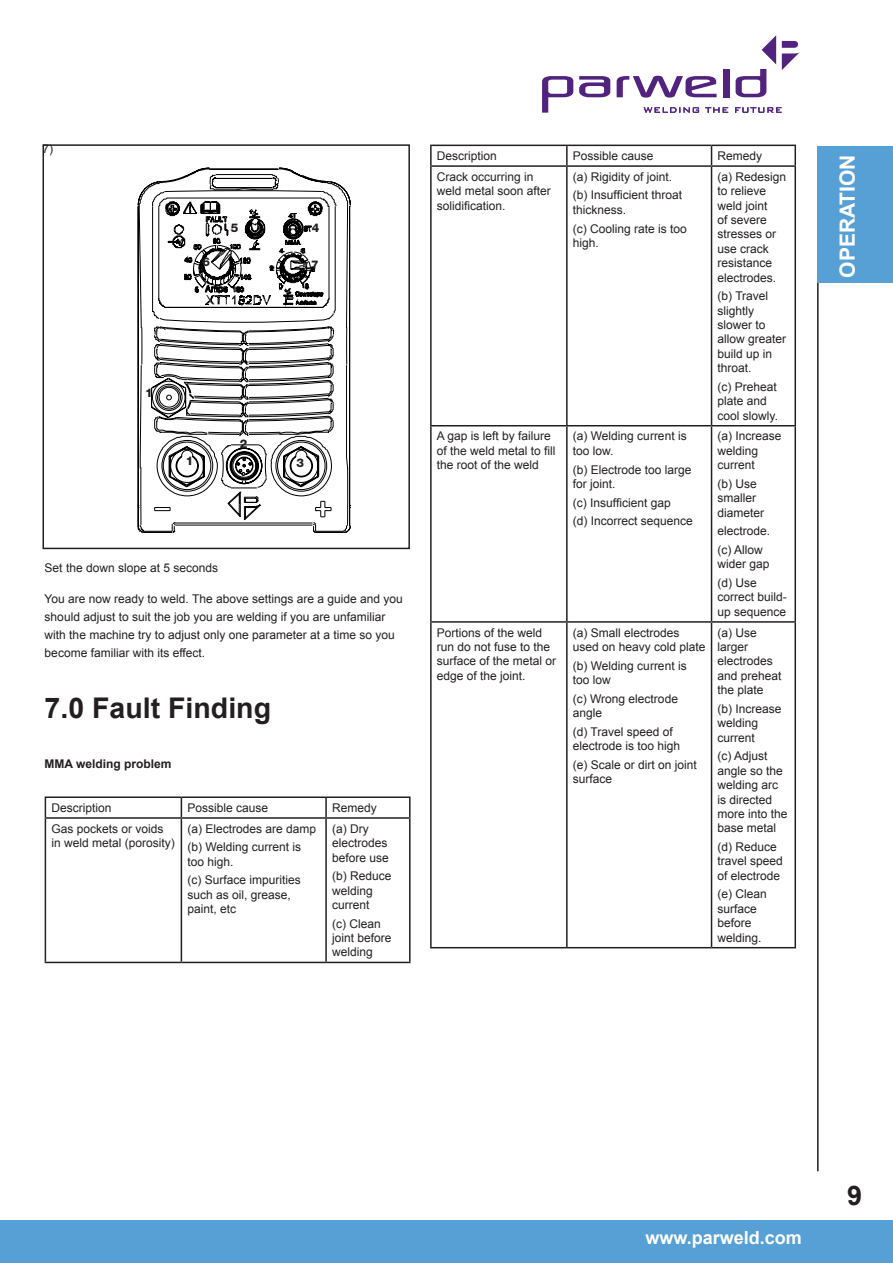
<style>
.page{position:relative;width:893px;height:1263px;background:#fff}
.page>*{position:absolute;margin:0;border:0;box-sizing:border-box;transform-origin:0 0}
.t1{font:700 28.5px "Arial";color:#231f20}
.t2{font:700 27px "Arial";color:#231f20}
.t3{font:700 21px "Arial";color:#fff}
.t4{font:700 18px "Arial";color:#fff}
.t5{font:12px/14.4px "Arial";color:#231f20}
.t6{font:700 12px "Arial";color:#231f20}
.t7{font:800 12px "Helvetica Neue";color:#231f20}
</style>
<div class="page">
<svg style="left:542px;top:76px;width:31px;height:37px"></svg>
<svg style="left:579px;top:76px;width:31px;height:21px"></svg>
<svg style="left:617px;top:76px;width:100px;height:22px"></svg>
<div style="left:723px;top:69px;width:6px;height:28px;background:#52227f"></div>
<svg style="left:736px;top:35px;width:40px;height:62px"></svg>
<svg style="left:782px;top:41px;width:18px;height:29px"></svg>
<svg style="left:644px;top:107px;width:138px;height:6px"></svg>
<hr style="left:817px;top:183px;width:2px;height:988px;background:#231f20">
<div style="left:0;top:1220px;width:893px;height:43px;background:#56a0d5"></div>
<div style="left:817px;top:147px;width:76px;height:136px;background:#56a0d5"></div>
<svg style="left:137px;top:167px;width:214px;height:366px"></svg>
<div style="left:43px;top:144px;width:367px;height:405px;border:2px solid #231f20"></div>
<hr style="left:45px;top:796px;width:136px;height:2px;background:#231f20">
<svg style="left:45px;top:798px;width:1px;height:19px"></svg>
<hr style="left:181px;top:796px;width:145px;height:2px;background:#231f20">
<svg style="left:181px;top:798px;width:1px;height:19px"></svg>
<hr style="left:326px;top:796px;width:85px;height:2px;background:#231f20">
<svg style="left:325px;top:798px;width:2px;height:19px"></svg>
<svg style="left:409px;top:798px;width:2px;height:19px"></svg>
<hr style="left:45px;top:817px;width:136px;height:2px;background:#231f20">
<hr style="left:45px;top:819px;width:1px;height:143px;background:#231f20">
<hr style="left:181px;top:817px;width:145px;height:2px;background:#231f20">
<hr style="left:181px;top:819px;width:1px;height:143px;background:#231f20">
<hr style="left:326px;top:817px;width:85px;height:2px;background:#231f20">
<hr style="left:325px;top:819px;width:2px;height:143px;background:#231f20">
<hr style="left:409px;top:819px;width:2px;height:143px;background:#231f20">
<hr style="left:45px;top:962px;width:136px;height:1px;background:#231f20">
<hr style="left:181px;top:962px;width:145px;height:1px;background:#231f20">
<hr style="left:326px;top:962px;width:85px;height:1px;background:#231f20">
<hr style="left:430px;top:145px;width:137px;height:1px;background:#231f20">
<svg style="left:430px;top:146px;width:2px;height:19px"></svg>
<hr style="left:567px;top:145px;width:144px;height:1px;background:#231f20">
<svg style="left:566px;top:146px;width:2px;height:19px"></svg>
<hr style="left:711px;top:145px;width:85px;height:1px;background:#231f20">
<svg style="left:711px;top:146px;width:1px;height:19px"></svg>
<svg style="left:794px;top:146px;width:2px;height:19px"></svg>
<hr style="left:430px;top:165px;width:137px;height:2px;background:#231f20">
<hr style="left:430px;top:167px;width:2px;height:258px;background:#231f20">
<hr style="left:567px;top:165px;width:144px;height:2px;background:#231f20">
<hr style="left:566px;top:167px;width:2px;height:258px;background:#231f20">
<hr style="left:711px;top:165px;width:85px;height:2px;background:#231f20">
<hr style="left:711px;top:167px;width:1px;height:258px;background:#231f20">
<hr style="left:794px;top:167px;width:2px;height:258px;background:#231f20">
<hr style="left:430px;top:425px;width:137px;height:1px;background:#231f20">
<hr style="left:430px;top:426px;width:2px;height:195px;background:#231f20">
<hr style="left:567px;top:425px;width:144px;height:1px;background:#231f20">
<hr style="left:566px;top:426px;width:2px;height:195px;background:#231f20">
<hr style="left:711px;top:425px;width:85px;height:1px;background:#231f20">
<hr style="left:711px;top:426px;width:1px;height:195px;background:#231f20">
<hr style="left:794px;top:426px;width:2px;height:195px;background:#231f20">
<hr style="left:430px;top:621px;width:137px;height:2px;background:#231f20">
<hr style="left:430px;top:623px;width:2px;height:324px;background:#231f20">
<hr style="left:567px;top:621px;width:144px;height:2px;background:#231f20">
<hr style="left:566px;top:623px;width:2px;height:324px;background:#231f20">
<hr style="left:711px;top:621px;width:85px;height:2px;background:#231f20">
<hr style="left:711px;top:623px;width:1px;height:324px;background:#231f20">
<hr style="left:794px;top:623px;width:2px;height:324px;background:#231f20">
<hr style="left:430px;top:947px;width:137px;height:1px;background:#231f20">
<hr style="left:567px;top:947px;width:144px;height:1px;background:#231f20">
<hr style="left:711px;top:947px;width:85px;height:1px;background:#231f20">
<p class="t5" style="left:43px;top:142px;width:12px">7)</p>
<p class="t7" style="left:231px;top:220px;width:9px">5</p>
<p class="t7" style="left:312px;top:220px;width:9px">4</p>
<p class="t7" style="left:203px;top:254px;width:9px">6</p>
<p class="t7" style="left:311px;top:258px;width:9px">7</p>
<p class="t7" style="left:145px;top:386px;width:9px">1</p>
<p class="t7" style="left:240px;top:436px;width:9px">2</p>
<p class="t7" style="left:186px;top:453px;width:9px">1</p>
<p class="t7" style="left:297px;top:455px;width:9px">3</p>
<p class="t5" style="left:45px;top:561px;width:175px">Set the down slope at 5 seconds</p>
<p class="t5" style="left:45px;top:589px;width:360px;line-height:18px">You are now ready to weld. The above settings are a guide and you should adjust to suit the job you are welding if you are unfamiliar with the machine try to adjust only one parameter at a time so you become familiar with its effect.</p>
<h1 class="t1" style="left:45px;top:689px;width:228px">7.0 Fault Finding</h1>
<p class="t6" style="left:45px;top:755px;width:128px">MMA welding problem</p>
<p class="t5" style="left:51px;top:801px;width:62px">Description</p>
<p class="t5" style="left:187px;top:801px;width:82px">Possible cause</p>
<p class="t5" style="left:332px;top:801px;width:46px">Remedy</p>
<p class="t5" style="left:51px;top:821px;width:125px">Gas pockets or voids in weld metal (porosity)</p>
<p class="t5" style="left:187px;top:819px;width:130px;line-height:18.6px">(a) Electrodes are damp (b) Welding current is</p>
<p class="t5" style="left:187px;top:852px;width:115px;line-height:18.6px">too high.<br>(c) Surface impurities</p>
<p class="t5" style="left:187px;top:887px;width:105px">such as oil, grease, paint, etc</p>
<p class="t5" style="left:332px;top:821px;width:58px">(a) Dry electrodes before use</p>
<p class="t5" style="left:332px;top:869px;width:61px">(b) Reduce welding current</p>
<p class="t5" style="left:332px;top:916px;width:61px">(c) Clean joint before welding</p>
<p class="t5" style="left:437px;top:149px;width:62px">Description</p>
<p class="t5" style="left:573px;top:149px;width:82px">Possible cause</p>
<p class="t5" style="left:717px;top:149px;width:46px">Remedy</p>
<p class="t5" style="left:437px;top:170px;width:116px">Crack occurring in weld metal soon after solidification.</p>
<p class="t5" style="left:573px;top:167px;width:111px;line-height:18.6px">(a) Rigidity of joint. (b) Insufficient throat</p>
<p class="t5" style="left:717px;top:169px;width:70px">(a) Redesign to relieve weld joint<br>of severe stresses or use crack resistance electrodes.</p>
<p class="t5" style="left:717px;top:289px;width:70px">(b) Travel slightly slower to allow greater build up in throat.</p>
<p class="t5" style="left:717px;top:380px;width:62px">(c) Preheat plate and cool slowly.</p>
<p class="t5" style="left:573px;top:200px;width:116px;line-height:18.6px">thickness.<br>(c) Cooling rate is too</p>
<p class="t5" style="left:573px;top:236px;width:28px">high.</p>
<p class="t5" style="left:437px;top:429px;width:120px">A gap is left by failure of the weld metal to fill the root of the weld</p>
<p class="t5" style="left:573px;top:429px;width:115px">(a) Welding current is too low.</p>
<p class="t5" style="left:573px;top:462px;width:120px">(b) Electrode too large for joint.</p>
<p class="t5" style="left:573px;top:493px;width:122px;line-height:18.6px">(c) Insufficient gap<br>(d) Incorrect sequence</p>
<p class="t5" style="left:437px;top:625px;width:121px">Portions of the weld run do not fuse to the surface of the metal or edge of the joint.</p>
<p class="t5" style="left:573px;top:625px;width:134px">(a) Small electrodes used on heavy cold plate</p>
<p class="t5" style="left:573px;top:658px;width:115px">(b) Welding current is too low</p>
<p class="t5" style="left:573px;top:691px;width:107px">(c) Wrong electrode angle</p>
<p class="t5" style="left:573px;top:724px;width:109px">(d) Travel speed of electrode is too high</p>
<p class="t5" style="left:573px;top:757px;width:126px">(e) Scale or dirt on joint surface</p>
<p class="t5" style="left:717px;top:429px;width:66px">(a) Increase welding current</p>
<p class="t5" style="left:717px;top:477px;width:48px">(b) Use smaller diameter</p>
<p class="t5" style="left:717px;top:522px;width:54px;line-height:18.6px">electrode. (c) Allow</p>
<p class="t5" style="left:717px;top:555px;width:54px;line-height:18.6px">wider gap (d) Use</p>
<p class="t5" style="left:717px;top:590px;width:71px">correct build&shy;up sequence</p>
<p class="t5" style="left:717px;top:625px;width:66px">(a) Use larger electrodes and preheat the plate</p>
<p class="t5" style="left:717px;top:701px;width:66px">(b) Increase welding current</p>
<p class="t5" style="left:717px;top:749px;width:72px">(c) Adjust angle so the welding arc is directed more into the base metal</p>
<p class="t5" style="left:717px;top:840px;width:67px">(d) Reduce travel speed of electrode</p>
<p class="t5" style="left:717px;top:887px;width:51px">(e) Clean surface before welding.</p>
<h3 class="t3" style="left:833px;top:278px;width:122px;rotate:-90deg">OPERATION</h3>
<h3 class="t4" style="left:645px;top:1226px;width:158px">www.parweld.com</h3>
<h2 class="t2" style="left:847px;top:1177px;width:17px">9</h2>
</div>
